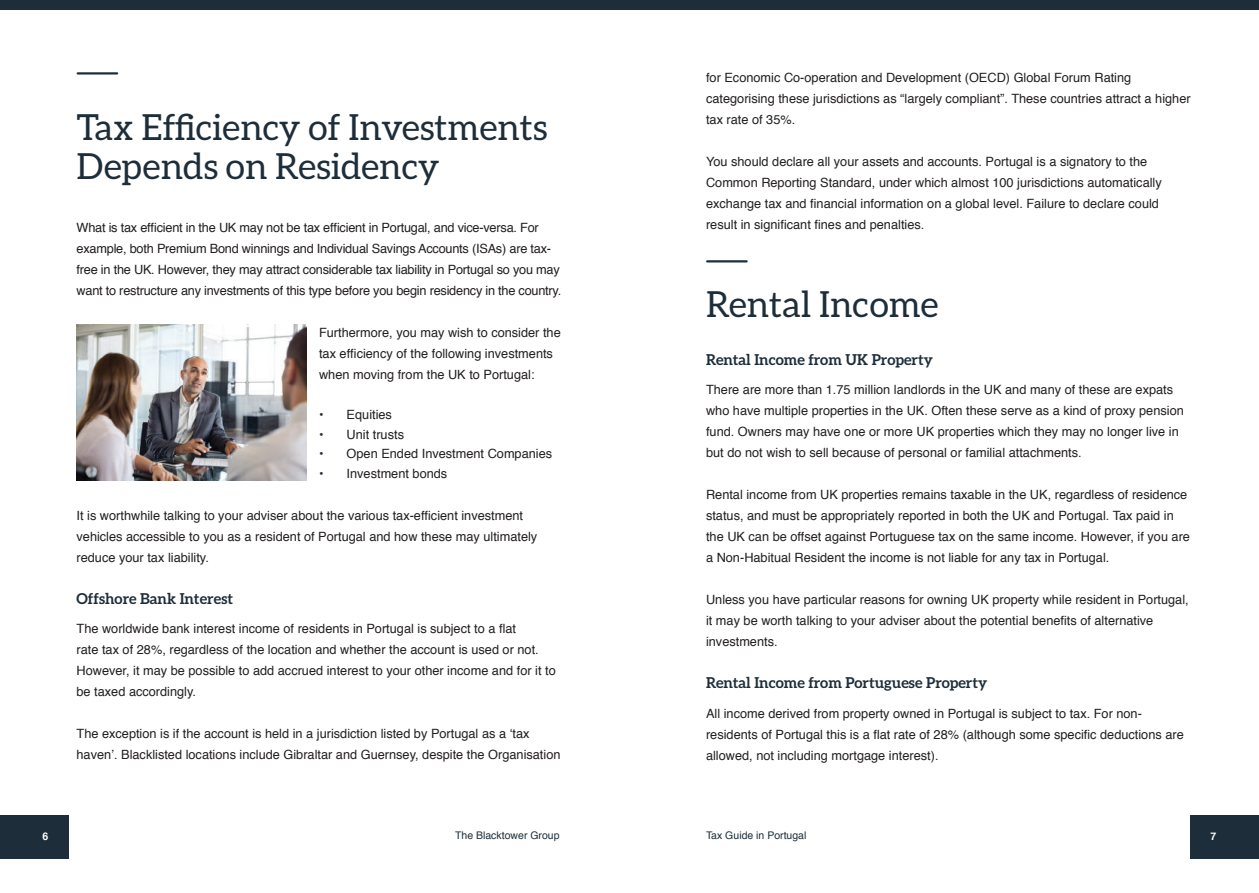
<style>
.page{position:relative;width:1259px;height:893px;background:#fff}
.page>*{position:absolute;margin:0;border:0;box-sizing:border-box;transform-origin:0 0}
.t1{font:36px/39px "Aleo";color:#1d2e3a}
.t2{font:700 15px "Aleo";color:#1d2e3a}
.t3{font:12.75px/21px "Helvetica";color:#231f20}
.t4{font:12.75px/21px "Helvetica";letter-spacing:-.02em;color:#231f20}
.t5{font:10.5px "Helvetica";color:#1d2e3a}
.t6{font:700 10.5px "Helvetica";color:#fff}
.s1{color:#1d2e3a}
</style>
<div class="page">
<div style="left:0;top:0;width:1259px;height:9px;background:#1d2e3a"></div>
<div style="left:0;top:815px;width:68px;height:44px;background:#1d2e3a"></div>
<div style="left:1191px;top:815px;width:68px;height:44px;background:#1d2e3a"></div>
<hr style="left:78px;top:72px;width:39px;height:3px;background:#1d2e3a">
<hr style="left:707px;top:260px;width:39px;height:2px;background:#1d2e3a">
<img style="left:77px;top:324px;width:229px;height:156px">
<h1 class="t1" style="left:77px;top:107px;width:473px">Tax Efficiency of Investments<br>Depends on Residency</h1>
<p class="t4" style="left:77px;top:217px;width:486px">What is tax efficient in the UK may not be tax efficient in Portugal, and vice-versa. For example, both Premium Bond winnings and Individual Savings Accounts (ISAs) are tax&shy;free in the UK. However, they may attract considerable tax liability in Portugal so you may want to restructure any investments of this type before you begin residency in the country.</p>
<p class="t3" style="left:319px;top:322px;width:243px">Furthermore, you may wish to consider the tax efficiency of the following investments when moving from the UK to Portugal:</p>
<p class="t3" style="left:319px;top:405px;width:74px"><span class="s1">•</span> Equities</p>
<p class="t3" style="left:319px;top:424px;width:86px"><span class="s1">•</span> Unit trusts</p>
<p class="t3" style="left:319px;top:444px;width:235px"><span class="s1">•</span> Open Ended Investment Companies</p>
<p class="t3" style="left:319px;top:463px;width:130px"><span class="s1">•</span> Investment bonds</p>
<p class="t3" style="left:77px;top:505px;width:462px">It is worthwhile talking to your adviser about the various tax-efficient investment vehicles accessible to you as a resident of Portugal and how these may ultimately reduce your tax liability.</p>
<p class="t2" style="left:77px;top:590px;width:158px">Offshore Bank Interest</p>
<p class="t3" style="left:77px;top:619px;width:481px">The worldwide bank interest income of residents in Portugal is subject to a flat<br>rate tax of 28%, regardless of the location and whether the account is used or not.<br>However, it may be possible to add accrued interest to your other income and for it to be taxed accordingly.</p>
<p class="t3" style="left:77px;top:724px;width:485px">The exception is if the account is held in a jurisdiction listed by Portugal as a ‘tax haven’. Blacklisted locations include Gibraltar and Guernsey, despite the Organisation</p>
<p class="t3" style="left:706px;top:67px;width:486px">for Economic Co-operation and Development (OECD) Global Forum Rating categorising these jurisdictions as “largely compliant”. These countries attract a higher tax rate of 35%.</p>
<p class="t3" style="left:706px;top:151px;width:457px">You should declare all your assets and accounts. Portugal is a signatory to the Common Reporting Standard, under which almost 100 jurisdictions automatically exchange tax and financial information on a global level. Failure to declare could result in significant fines and penalties.</p>
<h1 class="t1" style="left:706px;top:285px;width:234px">Rental Income</h1>
<p class="t2" style="left:706px;top:351px;width:228px">Rental Income from UK Property</p>
<p class="t3" style="left:706px;top:380px;width:479px">There are more than 1.75 million landlords in the UK and many of these are expats who have multiple properties in the UK. Often these serve as a kind of proxy pension fund. Owners may have one or more UK properties which they may no longer live in but do not wish to sell because of personal or familial attachments.</p>
<p class="t3" style="left:706px;top:485px;width:485px">Rental income from UK properties remains taxable in the UK, regardless of residence status, and must be appropriately reported in both the UK and Portugal. Tax paid in the UK can be offset against Portuguese tax on the same income. However, if you are a Non-Habitual Resident the income is not liable for any tax in Portugal.</p>
<p class="t3" style="left:706px;top:590px;width:484px">Unless you have particular reasons for owning UK property while resident in Portugal, it may be worth talking to your adviser about the potential benefits of alternative investments.</p>
<p class="t2" style="left:706px;top:674px;width:283px">Rental Income from Portuguese Property</p>
<p class="t3" style="left:706px;top:703px;width:479px">All income derived from property owned in Portugal is subject to tax. For non&shy;residents of Portugal this is a flat rate of 28% (although some specific deductions are allowed, not including mortgage interest).</p>
<p class="t6" style="left:42px;top:827px;width:7px">6</p>
<p class="t5" style="left:706px;top:827px;width:102px">Tax Guide in Portugal</p>
<p class="t6" style="left:1210px;top:827px;width:7px">7</p>
<p class="t5" style="left:455px;top:827px;width:106px">The Blacktower Group</p>
</div>
